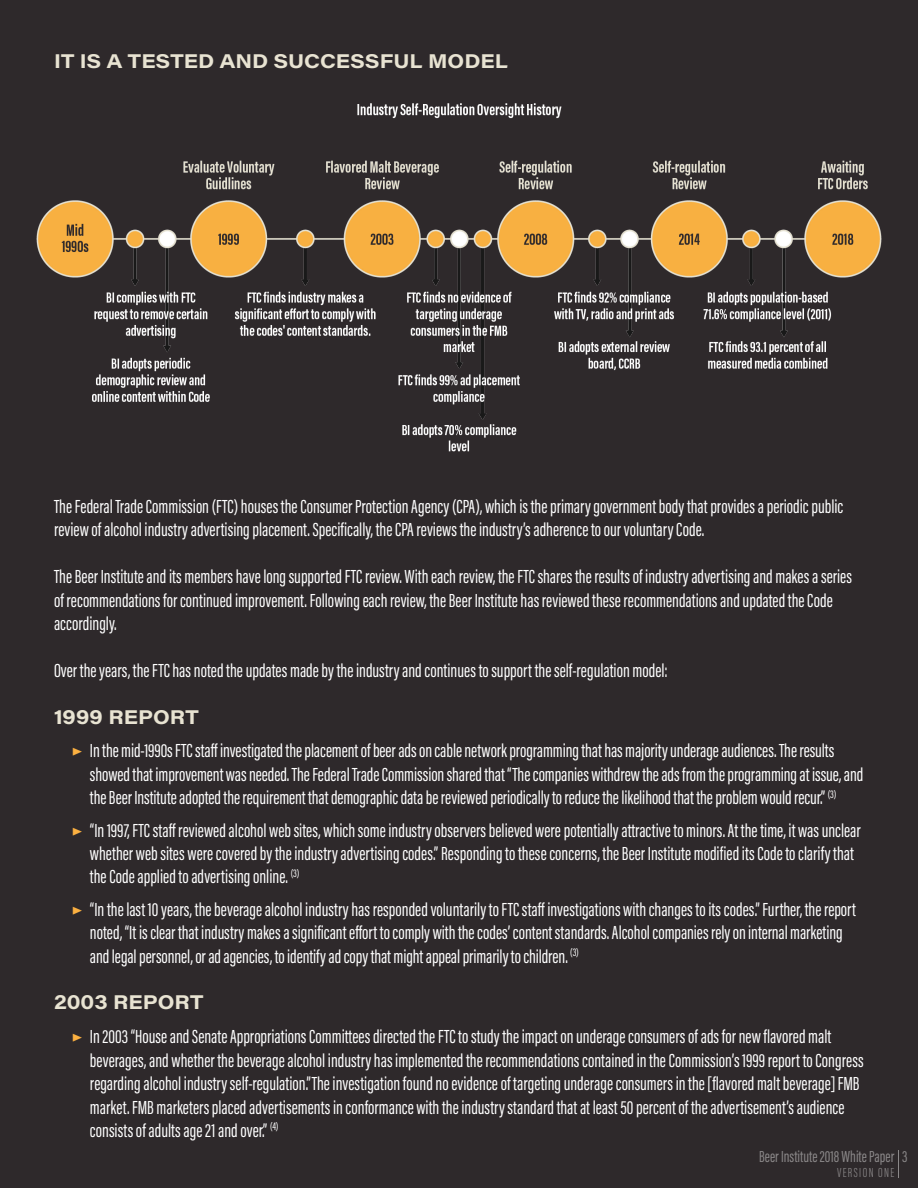
<style>
.page{position:relative;width:918px;height:1188px;background:#2e292b}
.page>*{position:absolute;margin:0;border:0;box-sizing:border-box;transform-origin:0 0}
.t1{font:19.5px/23.4px "Acumin Pro Extra Cond";color:#fff}
.t2{font:700 19.5px "Acumin Pro Wide";color:#e8e3d2}
.t3{font:16.5px "Acumin Pro Extra Cond";color:#8b8889}
.t4{font:300 13.5px "Acumin Pro Extra Cond";letter-spacing:.1em;color:#8b8889}
.s1{font-weight:700;color:#fbb041}
</style>
<div class="page">
<img style="left:36px;top:103px;width:846px;height:349px">
<svg style="left:898px;top:1150px;width:1px;height:28px"></svg>
<p class="t2" style="left:54px;top:47px;width:455px">IT IS A TESTED AND SUCCESSFUL MODEL</p>
<p class="t1" style="left:54px;top:495px;width:791px">The Federal Trade Commission (FTC) houses the Consumer Protection Agency (CPA), which is the primary government body that provides a periodic public review of alcohol industry advertising placement. Specifically, the CPA reviews the industry’s adherence to our voluntary Code.</p>
<p class="t1" style="left:54px;top:565px;width:800px">The Beer Institute and its members have long supported FTC review. With each review, the FTC shares the results of industry advertising and makes a series of recommendations for continued improvement. Following each review, the Beer Institute has reviewed these recommendations and updated the Code accordingly.</p>
<p class="t1" style="left:54px;top:658px;width:615px">Over the years, the FTC has noted the updates made by the industry and continues to support the self-regulation model:</p>
<p class="t2" style="left:54px;top:702px;width:146px">1999 REPORT</p>
<p class="t1" style="left:90px;top:739px;width:775px;text-indent:-18px"><span class="s1">▶</span> In the mid-1990s FTC staff investigated the placement of beer ads on cable network programming that has majority underage audiences. The results showed that improvement was needed. The Federal Trade Commission shared that “The companies withdrew the ads from the programming at issue, and the Beer Institute adopted the requirement that demographic data be reviewed periodically to reduce the likelihood that the problem would recur.” <sup>(3)</sup></p>
<p class="t1" style="left:90px;top:818px;width:772px;text-indent:-18px"><span class="s1">▶</span> “In 1997, FTC staff reviewed alcohol web sites, which some industry observers believed were potentially attractive to minors. At the time, it was unclear whether web sites were covered by the industry advertising codes.” Responding to these concerns, the Beer Institute modified its Code to clarify that the Code applied to advertising online. <sup>(3)</sup></p>
<p class="t1" style="left:90px;top:898px;width:768px;text-indent:-18px"><span class="s1">▶</span> “In the last 10 years, the beverage alcohol industry has responded voluntarily to FTC staff investigations with changes to its codes.” Further, the report noted, “It is clear that industry makes a significant effort to comply with the codes’ content standards. Alcohol companies rely on internal marketing and legal personnel, or ad agencies, to identify ad copy that might appeal primarily to children. <sup>(3)</sup></p>
<p class="t2" style="left:54px;top:988px;width:151px">2003 REPORT</p>
<p class="t1" style="left:90px;top:1025px;width:775px;text-indent:-18px"><span class="s1">▶</span> In 2003 “House and Senate Appropriations Committees directed the FTC to study the impact on underage consumers of ads for new flavored malt beverages, and whether the beverage alcohol industry has implemented the recommendations contained in the Commission’s 1999 report to Congress regarding alcohol industry self-regulation.”The investigation found no evidence of targeting underage consumers in the [flavored malt beverage] FMB market. FMB marketers placed advertisements in conformance with the industry standard that at least 50 percent of the advertisement’s audience consists of adults age 21 and over.” <sup>(4)</sup></p>
<p class="t3" style="left:759px;top:1147px;width:150px">Beer Institute 2018 White Paper 3</p>
<p class="t4" style="left:837px;top:1164px;width:59px">VERSION ONE</p>
</div>
